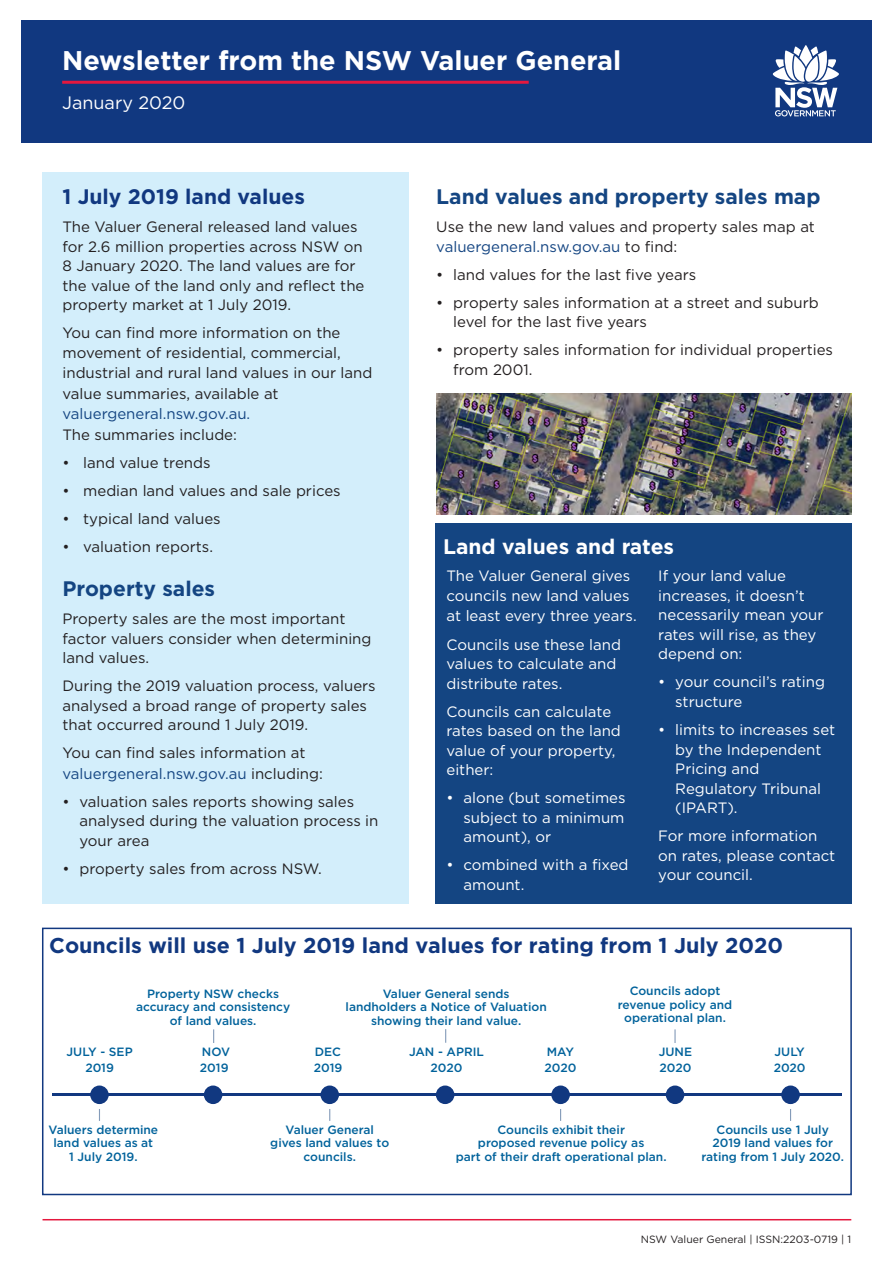
<style>
.page{position:relative;width:893px;height:1263px;background:#fff}
.page>*{position:absolute;margin:0;border:0;box-sizing:border-box;transform-origin:0 0}
.t1{font:700 27px "Gotham";color:#fff}
.t2{font:700 21.45px "Gotham";color:#113880}
.t3{font:700 21px "Gotham";color:#144582}
.t4{font:700 21px "Gotham";color:#113880}
.t5{font:700 21px "Gotham";color:#fff}
.t6{font:18px "Gotham";color:#fff}
.t7{font:15px/19.5px "Gotham";color:#231f20}
.t8{font:15px/19.5px "Gotham";color:#fff}
.t9{font:15px "Gotham";color:#144582}
.t10{font:500 12px/13.5px "Gotham";color:#01629b;text-align:center}
.t11{font:10.5px "Gotham";color:#231f20}
.s1{color:#144582}
</style>
<div class="page">
<div style="left:21px;top:20px;width:851px;height:122px;background:#113880"></div>
<hr style="left:62px;top:81px;width:467px;height:3px;background:#e4183e">
<svg style="left:773px;top:45px;width:66px;height:71px"></svg>
<div style="left:43px;top:173px;width:366px;height:731px;background:#d3eefb"></div>
<div style="left:436px;top:524px;width:416px;height:380px;background:#144582"></div>
<hr style="left:43px;top:1219px;width:808px;height:1px;background:#e4183e">
<hr style="left:52px;top:1093px;width:790px;height:3px;background:#113880">
<svg style="left:213px;top:1029px;width:1px;height:14px"></svg>
<svg style="left:445px;top:1029px;width:1px;height:14px"></svg>
<svg style="left:99px;top:1109px;width:1px;height:12px"></svg>
<svg style="left:329px;top:1109px;width:1px;height:12px"></svg>
<div style="left:42px;top:928px;width:810px;height:267px;border:2px solid #113880"></div>
<svg style="left:674px;top:1029px;width:2px;height:14px"></svg>
<svg style="left:560px;top:1109px;width:1px;height:12px"></svg>
<svg style="left:790px;top:1109px;width:1px;height:12px"></svg>
<div style="left:90px;top:1085px;width:19px;height:19px;background:#113880;border-radius:50%"></div>
<div style="left:204px;top:1085px;width:18px;height:19px;background:#113880;border-radius:50%"></div>
<div style="left:320px;top:1085px;width:19px;height:19px;background:#113880;border-radius:50%"></div>
<div style="left:436px;top:1085px;width:18px;height:19px;background:#113880;border-radius:50%"></div>
<div style="left:551px;top:1085px;width:19px;height:19px;background:#113880;border-radius:50%"></div>
<div style="left:666px;top:1085px;width:18px;height:19px;background:#113880;border-radius:50%"></div>
<div style="left:781px;top:1085px;width:19px;height:19px;background:#113880;border-radius:50%"></div>
<img style="left:436px;top:394px;width:415px;height:120px">
<h1 class="t1" style="left:62px;top:42px;width:561px">Newsletter from the NSW Valuer General</h1>
<p class="t6" style="left:62px;top:91px;width:125px">January 2020</p>
<h3 class="t4" style="left:63px;top:183px;width:244px">1 July 2019 land values</h3>
<p class="t7" style="left:63px;top:217px;width:303px">The Valuer General released land values for 2.6 million properties across NSW on 8 January 2020. The land values are for the value of the land only and reflect the property market at 1 July 2019.</p>
<p class="t7" style="left:63px;top:322px;width:311px;line-height:20.1px">You can find more information on the movement of residential, commercial, industrial and rural land values in our land value summaries, available at</p>
<p class="t9" style="left:63px;top:404px;width:189px">valuergeneral.nsw.gov.au.</p>
<p class="t7" style="left:63px;top:424px;width:176px">The summaries include:</p>
<p class="t7" style="left:63px;top:452px;width:150px">• land value trends</p>
<p class="t7" style="left:63px;top:480px;width:280px">• median land values and sale prices</p>
<p class="t7" style="left:63px;top:508px;width:160px">• typical land values</p>
<p class="t7" style="left:63px;top:536px;width:152px">• valuation reports.</p>
<h3 class="t3" style="left:63px;top:575px;width:154px">Property sales</h3>
<p class="t7" style="left:63px;top:609px;width:310px">Property sales are the most important factor valuers consider when determining land values.</p>
<p class="t7" style="left:63px;top:676px;width:315px">During the 2019 valuation process, valuers analysed a broad range of property sales that occurred around 1 July 2019.</p>
<p class="t7" style="left:63px;top:742px;width:262px;line-height:20.5px">You can find sales information at <span class="s1">valuergeneral.nsw.gov.au</span> including:</p>
<p class="t7" style="left:80px;top:792px;width:300px;text-indent:-17px">• valuation sales reports showing sales analysed during the valuation process in your area</p>
<p class="t7" style="left:63px;top:859px;width:261px">• property sales from across NSW.</p>
<h3 class="t3" style="left:436px;top:183px;width:386px">Land values and property sales map</h3>
<p class="t7" style="left:436px;top:217px;width:380px">Use the new land values and property sales map at <span class="s1">valuergeneral.nsw.gov.au</span> to find:</p>
<p class="t7" style="left:436px;top:264px;width:262px">• land values for the last five years</p>
<p class="t7" style="left:453px;top:292px;width:367px;text-indent:-17px">• property sales information at a street and suburb level for the last five years</p>
<p class="t7" style="left:453px;top:340px;width:381px;text-indent:-17px">• property sales information for individual properties from 2001.</p>
<h3 class="t5" style="left:443px;top:532px;width:233px">Land values and rates</h3>
<p class="t8" style="left:446px;top:566px;width:192px;line-height:20px">The Valuer General gives councils new land values at least every three years.</p>
<p class="t8" style="left:446px;top:634px;width:176px">Councils use these land values to calculate and distribute rates.</p>
<p class="t8" style="left:446px;top:701px;width:176px">Councils can calculate rates based on the land value of your property, either:</p>
<p class="t8" style="left:463px;top:788px;width:164px;text-align:justify;text-indent:-17px">• alone (but sometimes subject to a minimum amount), or</p>
<p class="t8" style="left:463px;top:855px;width:167px;text-indent:-17px">• combined with a fixed amount.</p>
<p class="t8" style="left:658px;top:566px;width:167px">If your land value increases, it doesn’t necessarily mean your rates will rise, as they depend on:</p>
<p class="t8" style="left:675px;top:672px;width:151px;text-indent:-17px">• your council’s rating structure</p>
<p class="t8" style="left:675px;top:720px;width:161px;text-indent:-17px">• limits to increases set by the Independent<br>Pricing and<br>Regulatory Tribunal (IPART).</p>
<p class="t8" style="left:658px;top:826px;width:179px">For more information on rates, please contact your council.</p>
<h2 class="t2" style="left:49px;top:931px;width:736px">Councils will use 1 July 2019 land values for rating from 1 July 2020</h2>
<p class="t10" style="left:136px;top:987px;width:156px">Property NSW checks accuracy and consistency of land values.</p>
<p class="t10" style="left:67px;top:1043px;width:68px;line-height:16.2px">JULY - SEP<br>2019</p>
<p class="t10" style="left:200px;top:1043px;width:32px;line-height:16.2px;text-align:left">NOV<br>2019</p>
<p class="t10" style="left:618px;top:984px;width:116px">Councils adopt revenue policy and operational plan.</p>
<p class="t10" style="left:346px;top:987px;width:203px">Valuer General sends<br>landholders a Notice of Valuation showing their land value.</p>
<p class="t10" style="left:544px;top:1043px;width:33px;line-height:16.2px;text-align:left">MAY<br>2020</p>
<p class="t10" style="left:659px;top:1043px;width:35px;line-height:16.2px;text-align:left">JUNE<br>2020</p>
<p class="t10" style="left:774px;top:1043px;width:33px;line-height:16.2px;text-align:left">JULY<br>2020</p>
<p class="t10" style="left:314px;top:1043px;width:30px;line-height:16.2px;text-align:left">DEC<br>2019</p>
<p class="t10" style="left:409px;top:1043px;width:76px;line-height:16.2px">JAN - APRIL<br>2020</p>
<p class="t10" style="left:49px;top:1123px;width:111px">Valuers determine land values as at<br>1 July 2019.</p>
<p class="t10" style="left:270px;top:1123px;width:120px">Valuer General gives land values to councils.</p>
<p class="t10" style="left:456px;top:1122px;width:212px">Councils exhibit their<br>proposed revenue policy as<br>part of their draft operational plan.</p>
<p class="t10" style="left:701px;top:1122px;width:144px">Councils use 1 July<br>2019 land values for rating from 1 July 2020.</p>
<p class="t11" style="left:641px;top:1232px;width:212px">NSW Valuer General | ISSN:2203-0719 | 1</p>
</div>
